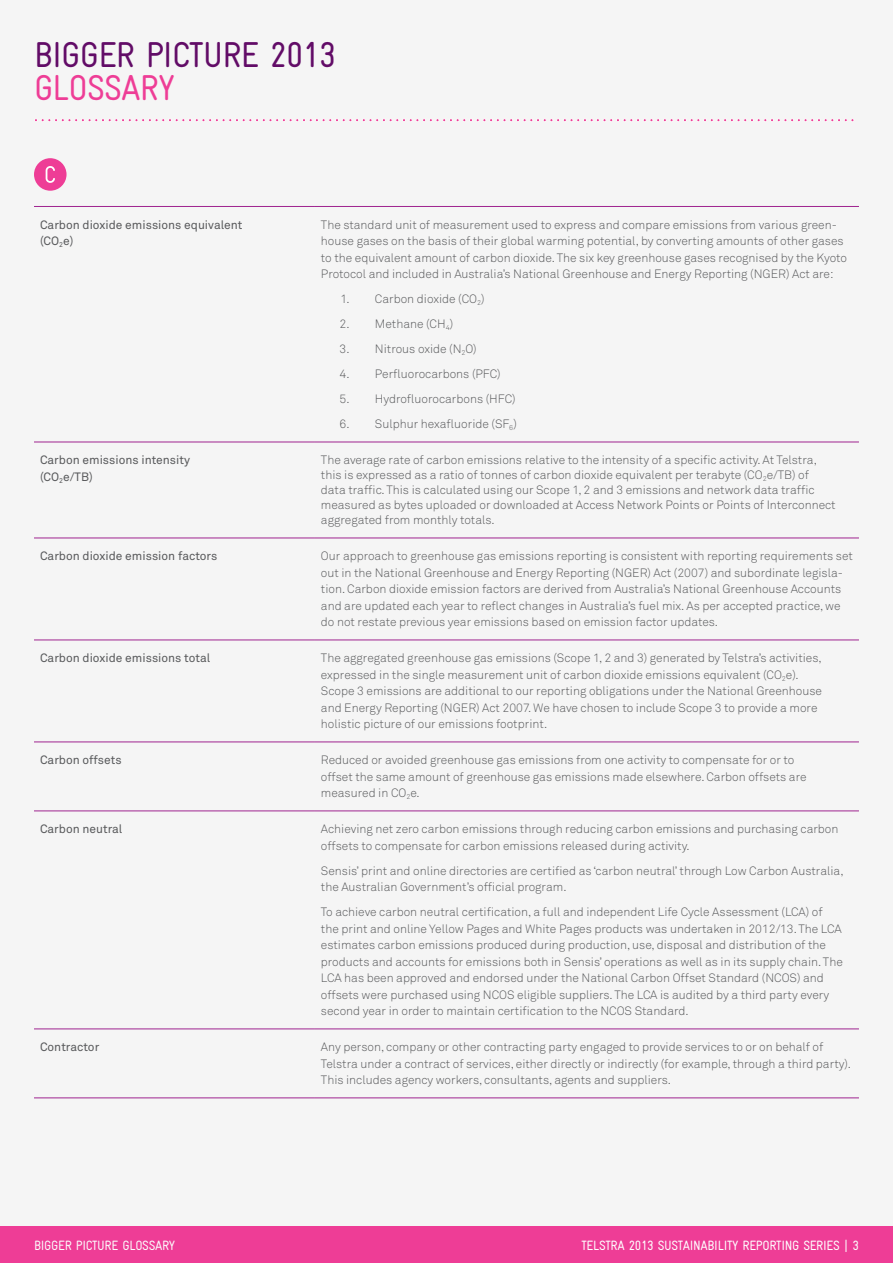
<style>
.page{position:relative;width:893px;height:1263px;background:#f5f5f5}
.page>*{position:absolute;margin:0;border:0;box-sizing:border-box;transform-origin:0 0}
.t1{font:condensed 36px "Gravur";letter-spacing:-.025em;color:#620c67}
.t2{font:condensed 36px "Gravur";color:#ee3d96}
.t3{font:condensed 13.5px "Gravur";letter-spacing:-.025em;color:#fff}
.t4{font:condensed 13.5px "Gravur";letter-spacing:-.025em;color:#fcfcfc}
.t5{font:300 12px/16.5px "Akkurat";color:#58595b}
.t6{font:12px/16.5px "Akkurat";color:#58595b}
.s1{color:#fcfcfc}
</style>
<div class="page">
<div style="left:0;top:1226px;width:893px;height:37px;background:#ee3d96"></div>
<svg style="left:35px;top:119px;width:819px;height:3px"></svg>
<div style="left:34px;top:158px;width:33px;height:33px;background:#ee3d96;border-radius:50%"></div>
<hr style="left:34px;top:537px;width:281px;height:1px;background:#9f248f">
<hr style="left:315px;top:537px;width:544px;height:1px;background:#9f248f">
<hr style="left:34px;top:639px;width:281px;height:1px;background:#9f248f">
<hr style="left:315px;top:639px;width:544px;height:1px;background:#9f248f">
<hr style="left:34px;top:741px;width:281px;height:1px;background:#9f248f">
<hr style="left:315px;top:741px;width:544px;height:1px;background:#9f248f">
<hr style="left:34px;top:810px;width:281px;height:1px;background:#9f248f">
<hr style="left:315px;top:810px;width:544px;height:1px;background:#9f248f">
<hr style="left:34px;top:1028px;width:281px;height:1px;background:#9f248f">
<hr style="left:315px;top:1028px;width:544px;height:1px;background:#9f248f">
<hr style="left:34px;top:1097px;width:281px;height:1px;background:#9f248f">
<hr style="left:315px;top:1097px;width:544px;height:1px;background:#9f248f">
<hr style="left:34px;top:206px;width:281px;height:1px;background:#9f248f">
<hr style="left:315px;top:206px;width:544px;height:1px;background:#9f248f">
<hr style="left:34px;top:441px;width:281px;height:1px;background:#9f248f">
<hr style="left:315px;top:441px;width:544px;height:1px;background:#9f248f">
<svg style="left:46px;top:166px;width:9px;height:17px"></svg>
<h1 class="t1" style="left:34px;top:34px;width:35px">BIGGER</h1>
<h1 class="t1" style="left:146px;top:34px;width:34px">PICTURE</h1>
<h1 class="t1" style="left:270px;top:34px;width:68px">2013</h1>
<h1 class="t2" style="left:34px;top:67px;width:19px">GLOSSARY</h1>
<p class="t6" style="left:40px;top:216px;width:204px">Carbon dioxide emissions equivalent (CO<sub>2</sub>e)</p>
<p class="t5" style="left:321px;top:216px;width:528px">The standard unit of measurement used to express and compare emissions from various green&shy;house gases on the basis of their global warming potential, by converting amounts of other gases to the equivalent amount of carbon dioxide. The six key greenhouse gases recognised by the Kyoto Protocol and included in Australia’s National Greenhouse and Energy Reporting (NGER) Act are:</p>
<p class="t5" style="left:340px;top:291px;width:146px">1. Carbon dioxide (CO<sub>2</sub>)</p>
<p class="t5" style="left:340px;top:316px;width:115px">2. Methane (CH<sub>4</sub>)</p>
<p class="t5" style="left:340px;top:341px;width:139px">3. Nitrous oxide (N<sub>2</sub>O)</p>
<p class="t5" style="left:340px;top:366px;width:163px">4. Perfluorocarbons (PFC)</p>
<p class="t5" style="left:340px;top:391px;width:178px">5. Hydrofluorocarbons (HFC)</p>
<p class="t5" style="left:340px;top:416px;width:179px">6. Sulphur hexafluoride (SF<sub>6</sub>)</p>
<p class="t6" style="left:40px;top:452px;width:152px">Carbon emissions intensity (CO<sub>2</sub>e/TB)</p>
<p class="t5" style="left:321px;top:452px;width:516px;line-height:15px">The average rate of carbon emissions relative to the intensity of a specific activity. At Telstra, this is expressed as a ratio of tonnes of carbon dioxide equivalent per terabyte (CO<sub>2</sub>e/TB) of data traffic. This is calculated using our Scope 1, 2 and 3 emissions and network data traffic measured as bytes uploaded or downloaded at Access Network Points or Points of Interconnect aggregated from monthly totals.</p>
<p class="t6" style="left:40px;top:548px;width:179px">Carbon dioxide emission factors</p>
<p class="t5" style="left:321px;top:548px;width:533px">Our approach to greenhouse gas emissions reporting is consistent with reporting requirements set out in the National Greenhouse and Energy Reporting (NGER) Act (2007) and subordinate legisla&shy;tion. Carbon dioxide emission factors are derived from Australia’s National Greenhouse Accounts and are updated each year to reflect changes in Australia’s fuel mix. As per accepted practice, we do not restate previous year emissions based on emission factor updates.</p>
<p class="t6" style="left:40px;top:650px;width:172px">Carbon dioxide emissions total</p>
<p class="t5" style="left:321px;top:650px;width:503px">The aggregated greenhouse gas emissions (Scope 1, 2 and 3) generated by Telstra’s activities, expressed in the single measurement unit of carbon dioxide emissions equivalent (CO<sub>2</sub>e).<br>Scope 3 emissions are additional to our reporting obligations under the National Greenhouse and Energy Reporting (NGER) Act 2007. We have chosen to include Scope 3 to provide a more holistic picture of our emissions footprint.</p>
<p class="t6" style="left:40px;top:752px;width:83px">Carbon offsets</p>
<p class="t5" style="left:321px;top:752px;width:487px">Reduced or avoided greenhouse gas emissions from one activity to compensate for or to offset the same amount of greenhouse gas emissions made elsewhere. Carbon offsets are measured in CO<sub>2</sub>e.</p>
<p class="t6" style="left:40px;top:821px;width:84px">Carbon neutral</p>
<p class="t5" style="left:321px;top:821px;width:519px">Achieving net zero carbon emissions through reducing carbon emissions and purchasing carbon offsets to compensate for carbon emissions released during activity.</p>
<p class="t5" style="left:321px;top:862px;width:524px">Sensis’ print and online directories are certified as ‘carbon neutral’ through Low Carbon Australia, the Australian Government’s official program.</p>
<p class="t5" style="left:321px;top:904px;width:523px">To achieve carbon neutral certification, a full and independent Life Cycle Assessment (LCA) of the print and online Yellow Pages and White Pages products was undertaken in 2012/13. The LCA estimates carbon emissions produced during production, use, disposal and distribution of the products and accounts for emissions both in Sensis’ operations as well as in its supply chain. The LCA has been approved and endorsed under the National Carbon Offset Standard (NCOS) and offsets were purchased using NCOS eligible suppliers. The LCA is audited by a third party every second year in order to maintain certification to the NCOS Standard.</p>
<p class="t6" style="left:40px;top:1038px;width:61px">Contractor</p>
<p class="t5" style="left:321px;top:1038px;width:531px">Any person, company or other contracting party engaged to provide services to or on behalf of<br>Telstra under a contract of services, either directly or indirectly (for example, through a third party).<br>This includes agency workers, consultants, agents and suppliers.</p>
<p class="t4" style="left:34px;top:1237px;width:143px">BIGGER PICTURE GLOSSARY</p>
<p class="t3" style="left:581px;top:1238px;width:8px">TELSTRA</p>
<p class="t3" style="left:629px;top:1238px;width:232px">2013 SUSTAINABILITY REPORTING SERIES <span class="s1">| 3</span></p>
</div>
